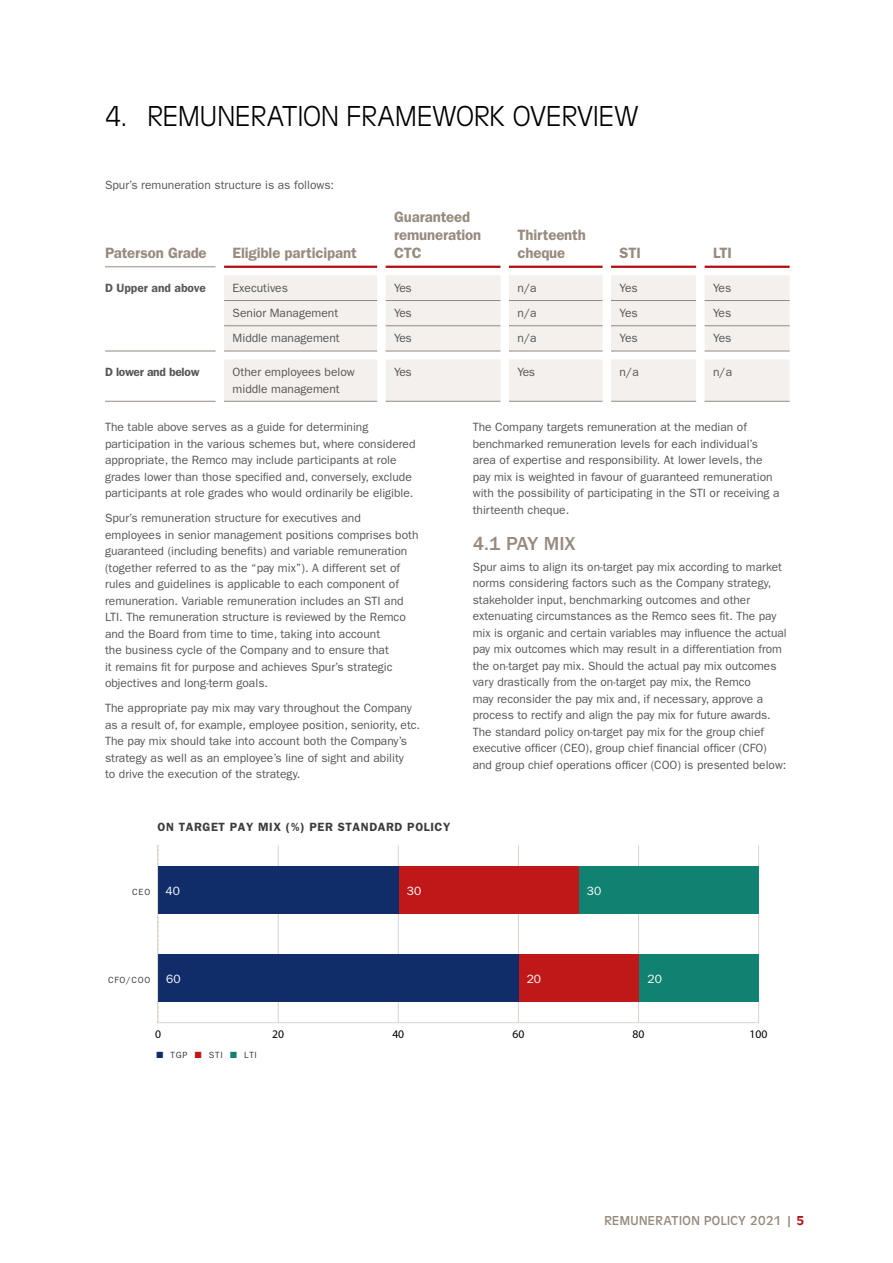
<style>
.page{position:relative;width:893px;height:1263px;background:#fff}
.page>*{position:absolute;margin:0;border:0;box-sizing:border-box;transform-origin:0 0}
.t1{font:300 30px "Antique Oli";color:#000}
.t2{font:500 19.5px "ITC Franklin Gothic Std";letter-spacing:-.025em;color:#978a7e}
.t3{font:600 15px/18px "ITC Franklin Gothic Std";letter-spacing:-.01em;color:#978a7e}
.t4{font:13.5px "Antique Oli";letter-spacing:.03em;color:#978a7e}
.t5{font:12px/16.5px "ITC Franklin Gothic Std";color:#575756}
.t6{font:600 12px "ITC Franklin Gothic Std";letter-spacing:.05em;color:#3c3c3b}
.t7{font:600 12px "ITC Franklin Gothic Std";color:#575756}
.t8{font:600 12px "ITC Franklin Gothic Std";letter-spacing:-.02em;color:#575756}
.t9{font:12px "ITC Franklin Gothic Std";color:#fff}
.t10{font:11.7px "Myriad Pro";color:#000}
.t11{font:9px "ITC Franklin Gothic Std";letter-spacing:.08em;color:#3c3c3b}
.s1{color:#102d69}
.s2{color:#c01818}
.s3{color:#118172}
.s4{font-weight:500;color:#b20e10}
</style>
<div class="page">
<svg style="left:224px;top:275px;width:566px;height:126px;background:#f3f1ee"></svg>
<hr style="left:224px;top:266px;width:153px;height:2px;background:#b20e10">
<hr style="left:386px;top:266px;width:114px;height:2px;background:#b20e10">
<hr style="left:509px;top:266px;width:94px;height:2px;background:#b20e10">
<hr style="left:611px;top:266px;width:85px;height:2px;background:#b20e10">
<hr style="left:705px;top:266px;width:85px;height:2px;background:#b20e10">
<hr style="left:105px;top:266px;width:111px;height:1px;background:#978a7e">
<hr style="left:224px;top:300px;width:153px;height:1px;background:#978a7e">
<hr style="left:386px;top:300px;width:114px;height:1px;background:#978a7e">
<hr style="left:509px;top:300px;width:94px;height:1px;background:#978a7e">
<hr style="left:611px;top:300px;width:85px;height:1px;background:#978a7e">
<hr style="left:705px;top:300px;width:85px;height:1px;background:#978a7e">
<hr style="left:224px;top:325px;width:153px;height:1px;background:#978a7e">
<hr style="left:386px;top:325px;width:114px;height:1px;background:#978a7e">
<hr style="left:509px;top:325px;width:94px;height:1px;background:#978a7e">
<hr style="left:611px;top:325px;width:85px;height:1px;background:#978a7e">
<hr style="left:705px;top:325px;width:85px;height:1px;background:#978a7e">
<hr style="left:105px;top:351px;width:111px;height:1px;background:#978a7e">
<hr style="left:224px;top:351px;width:153px;height:1px;background:#978a7e">
<hr style="left:386px;top:351px;width:114px;height:1px;background:#978a7e">
<hr style="left:509px;top:351px;width:94px;height:1px;background:#978a7e">
<hr style="left:611px;top:351px;width:85px;height:1px;background:#978a7e">
<hr style="left:705px;top:351px;width:85px;height:1px;background:#978a7e">
<hr style="left:105px;top:401px;width:111px;height:1px;background:#978a7e">
<hr style="left:224px;top:401px;width:153px;height:1px;background:#978a7e">
<hr style="left:386px;top:401px;width:114px;height:1px;background:#978a7e">
<hr style="left:509px;top:401px;width:94px;height:1px;background:#978a7e">
<hr style="left:611px;top:401px;width:85px;height:1px;background:#978a7e">
<hr style="left:705px;top:401px;width:85px;height:1px;background:#978a7e">
<hr style="left:158px;top:1022px;width:601px;height:1px;background:#dbd4cf">
<svg style="left:158px;top:845px;width:1px;height:177px"></svg>
<hr style="left:278px;top:845px;width:1px;height:178px;background:#dbd4cf">
<hr style="left:398px;top:845px;width:1px;height:178px;background:#dbd4cf">
<hr style="left:518px;top:845px;width:1px;height:178px;background:#dbd4cf">
<hr style="left:638px;top:845px;width:1px;height:178px;background:#dbd4cf">
<hr style="left:758px;top:845px;width:1px;height:178px;background:#dbd4cf">
<div style="left:578px;top:866px;width:181px;height:48px;background:#118172"></div>
<div style="left:638px;top:954px;width:121px;height:48px;background:#118172"></div>
<div style="left:398px;top:866px;width:180px;height:48px;background:#c01818"></div>
<div style="left:518px;top:954px;width:120px;height:48px;background:#c01818"></div>
<div style="left:158px;top:866px;width:240px;height:48px;background:#102d69"></div>
<div style="left:158px;top:954px;width:360px;height:48px;background:#102d69"></div>
<hr style="left:157px;top:845px;width:1px;height:178px;background:#dbd4cf">
<h1 class="t1" style="left:105px;top:100px;width:535px">4. REMUNERATION FRAMEWORK OVERVIEW</h1>
<p class="t5" style="left:105px;top:177px;width:231px">Spur’s remuneration structure is as follows:</p>
<p class="t3" style="left:105px;top:244px;width:103px">Paterson Grade</p>
<p class="t3" style="left:233px;top:244px;width:126px">Eligible participant</p>
<p class="t3" style="left:394px;top:208px;width:89px">Guaranteed remuneration<br>CTC</p>
<p class="t3" style="left:517px;top:226px;width:70px">Thirteenth cheque</p>
<p class="t3" style="left:620px;top:244px;width:23px">STI</p>
<p class="t3" style="left:713px;top:244px;width:20px">LTI</p>
<p class="t7" style="left:105px;top:281px;width:103px">D Upper and above</p>
<p class="t5" style="left:233px;top:280px;width:57px">Executives</p>
<p class="t5" style="left:394px;top:280px;width:19px">Yes</p>
<p class="t5" style="left:517px;top:280px;width:21px">n/a</p>
<p class="t5" style="left:620px;top:280px;width:20px">Yes</p>
<p class="t5" style="left:713px;top:280px;width:20px">Yes</p>
<p class="t5" style="left:233px;top:305px;width:107px">Senior Management</p>
<p class="t5" style="left:394px;top:305px;width:19px">Yes</p>
<p class="t5" style="left:517px;top:305px;width:21px">n/a</p>
<p class="t5" style="left:620px;top:305px;width:20px">Yes</p>
<p class="t5" style="left:713px;top:305px;width:20px">Yes</p>
<p class="t5" style="left:233px;top:330px;width:109px">Middle management</p>
<p class="t5" style="left:394px;top:330px;width:19px">Yes</p>
<p class="t5" style="left:517px;top:330px;width:21px">n/a</p>
<p class="t5" style="left:620px;top:330px;width:20px">Yes</p>
<p class="t5" style="left:713px;top:330px;width:20px">Yes</p>
<p class="t8" style="left:105px;top:365px;width:96px">D lower and below</p>
<p class="t5" style="left:233px;top:364px;width:124px">Other employees below middle management</p>
<p class="t5" style="left:394px;top:364px;width:19px">Yes</p>
<p class="t5" style="left:518px;top:364px;width:19px">Yes</p>
<p class="t5" style="left:620px;top:364px;width:21px">n/a</p>
<p class="t5" style="left:713px;top:364px;width:21px">n/a</p>
<p class="t5" style="left:105px;top:419px;width:312px">The table above serves as a guide for determining participation in the various schemes but, where considered appropriate, the Remco may include participants at role grades lower than those specified and, conversely, exclude participants at role grades who would ordinarily be eligible.</p>
<p class="t5" style="left:105px;top:510px;width:315px">Spur’s remuneration structure for executives and employees in senior management positions comprises both guaranteed (including benefits) and variable remuneration (together referred to as the “pay mix”). A different set of rules and guidelines is applicable to each component of remuneration. Variable remuneration includes an STI and LTI. The remuneration structure is reviewed by the Remco and the Board from time to time, taking into account<br>the business cycle of the Company and to ensure that<br>it remains fit for purpose and achieves Spur’s strategic objectives and long-term goals.</p>
<p class="t5" style="left:105px;top:700px;width:317px">The appropriate pay mix may vary throughout the Company as a result of, for example, employee position, seniority, etc.<br>The pay mix should take into account both the Company’s strategy as well as an employee’s line of sight and ability<br>to drive the execution of the strategy.</p>
<p class="t5" style="left:473px;top:419px;width:308px">The Company targets remuneration at the median of benchmarked remuneration levels for each individual’s area of expertise and responsibility. At lower levels, the pay mix is weighted in favour of guaranteed remuneration with the possibility of participating in the STI or receiving a thirteenth cheque.</p>
<h2 class="t2" style="left:473px;top:533px;width:104px">4.1 PAY MIX</h2>
<p class="t5" style="left:473px;top:559px;width:315px">Spur aims to align its on-target pay mix according to market norms considering factors such as the Company strategy, stakeholder input, benchmarking outcomes and other extenuating circumstances as the Remco sees fit. The pay mix is organic and certain variables may influence the actual pay mix outcomes which may result in a differentiation from the on-target pay mix. Should the actual pay mix outcomes vary drastically from the on-target pay mix, the Remco<br>may reconsider the pay mix and, if necessary, approve a process to rectify and align the pay mix for future awards.<br>The standard policy on-target pay mix for the group chief executive officer (CEO), group chief financial officer (CFO) and group chief operations officer (COO) is presented below:</p>
<p class="t6" style="left:158px;top:820px;width:294px">ON TARGET PAY MIX (%) PER STANDARD POLICY</p>
<p class="t11" style="left:132px;top:886px;width:19px">CEO</p>
<p class="t9" style="left:165px;top:884px;width:16px">40</p>
<p class="t9" style="left:407px;top:884px;width:16px">30</p>
<p class="t9" style="left:587px;top:884px;width:16px">30</p>
<p class="t11" style="left:108px;top:974px;width:44px">CFO/COO</p>
<p class="t9" style="left:166px;top:972px;width:16px">60</p>
<p class="t9" style="left:527px;top:972px;width:16px">20</p>
<p class="t9" style="left:648px;top:972px;width:16px">20</p>
<p class="t10" style="left:155px;top:1027px;width:7px">0</p>
<p class="t10" style="left:272px;top:1027px;width:13px">20</p>
<p class="t10" style="left:392px;top:1027px;width:13px">40</p>
<p class="t10" style="left:512px;top:1027px;width:13px">60</p>
<p class="t10" style="left:632px;top:1027px;width:13px">80</p>
<p class="t10" style="left:750px;top:1027px;width:19px">100</p>
<p class="t11" style="left:157px;top:1050px;width:102px"><span class="s1">■</span> TGP <span class="s2">■</span> STI <span class="s3">■</span> LTI</p>
<p class="t4" style="left:605px;top:1213px;width:201px">REMUNERATION POLICY 2021 | <span class="s4">5</span></p>
</div>
